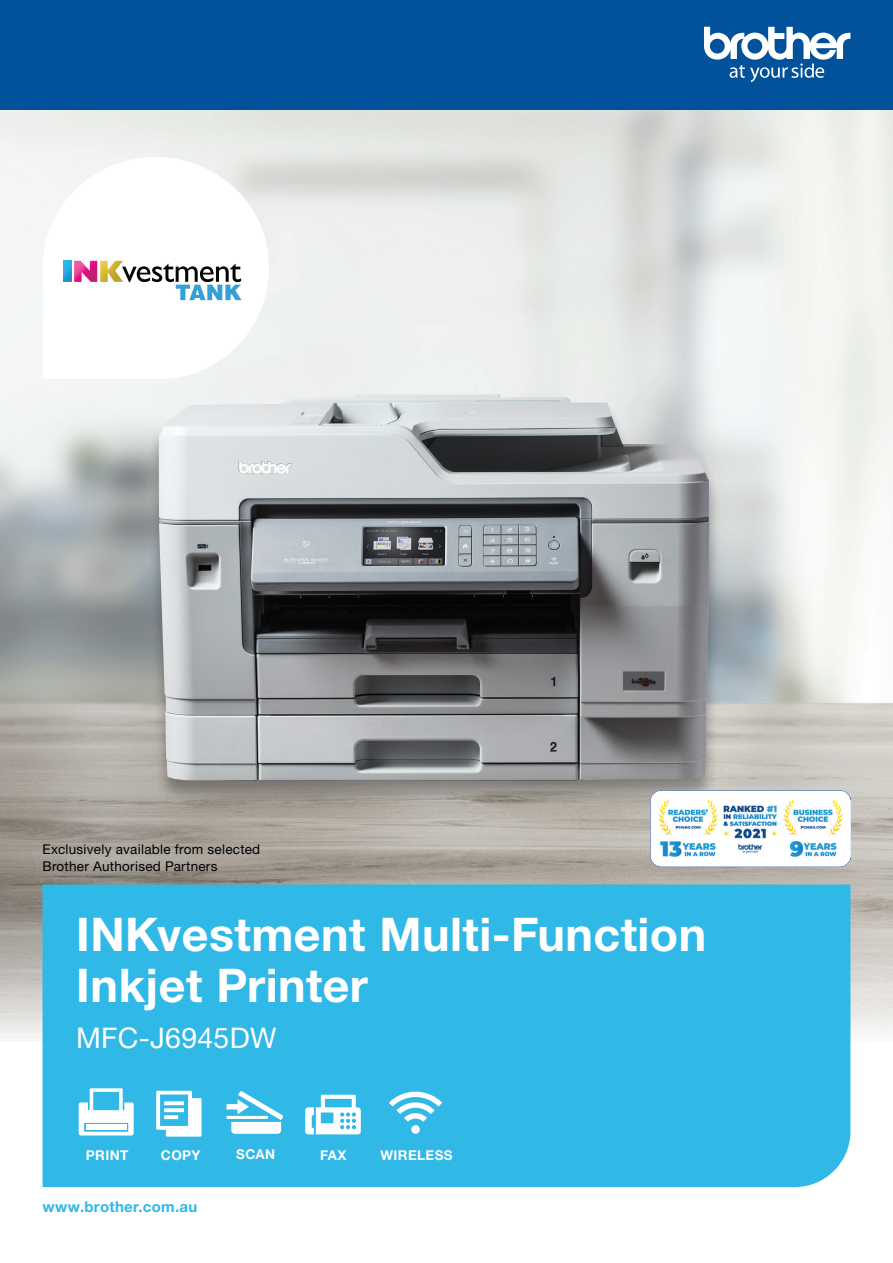
<style>
.page{position:relative;width:893px;height:1263px;background:#fff}
.page>*{position:absolute;margin:0;border:0;box-sizing:border-box;transform-origin:0 0}
.t1{font:700 46.5px/51px "Helvetica Neue LTW1 G";letter-spacing:.01em;color:#fff}
.t2{font:28.5px "Helvetica Neue LTW1 G";letter-spacing:.01em;color:#fff}
.t3{font:700 15px "Helvetica Neue LTW1 G";letter-spacing:.02em;color:#30b8e7}
.t4{font:500 14.1px "Helvetica Neue LTW1 G";color:#fff}
.t5{font:13.5px/16.2px "Helvetica Neue LTW1 G";letter-spacing:.02em;color:#000001}
.t6{font:700 13.5px "Helvetica Neue LTW1 G";letter-spacing:.03em;color:#fff}
</style>
<div class="page">
<img style="left:0;top:110px;width:893px;height:931px">
<div style="left:43px;top:884px;width:807px;height:303px;background:#30b8e7"></div>
<div style="left:147px;top:394px;width:575px;height:412px;background:#231f20;opacity:.4"></div>
<img style="left:159px;top:394px;width:551px;height:387px">
<svg style="left:43px;top:157px;width:226px;height:222px"></svg>
<svg style="left:64px;top:261px;width:7px;height:21px"></svg>
<svg style="left:74px;top:261px;width:168px;height:39px"></svg>
<div style="left:0;top:0;width:893px;height:110px;background:#01519b"></div>
<svg style="left:704px;top:27px;width:146px;height:55px"></svg>
<img style="left:650px;top:790px;width:200px;height:77px">
<svg style="left:226px;top:1091px;width:57px;height:43px"></svg>
<svg style="left:79px;top:1088px;width:55px;height:47px"></svg>
<div style="left:86px;top:1124px;width:41px;height:6px;background:#fff"></div>
<svg style="left:156px;top:1091px;width:46px;height:46px"></svg>
<svg style="left:305px;top:1095px;width:56px;height:39px"></svg>
<svg style="left:389px;top:1091px;width:53px;height:43px"></svg>
<p class="t5" style="left:43px;top:841px;width:219px">Exclusively available from selected<br>Brother Authorised Partners</p>
<h1 class="t1" style="left:76px;top:908px;width:632px">INKvestment Multi-Function<br>Inkjet Printer</h1>
<h2 class="t2" style="left:76px;top:1020px;width:202px">MFC-J6945DW</h2>
<p class="t6" style="left:86px;top:1146px;width:44px">PRINT</p>
<p class="t6" style="left:161px;top:1146px;width:41px">COPY</p>
<p class="t6" style="left:236px;top:1145px;width:40px">SCAN</p>
<p class="t6" style="left:320px;top:1146px;width:28px">FAX</p>
<p class="t3" style="left:43px;top:1197px;width:156px">www.brother.com.au</p>
<p class="t4" style="left:380px;top:1140px;width:72px">WIRELESS</p>
</div>
